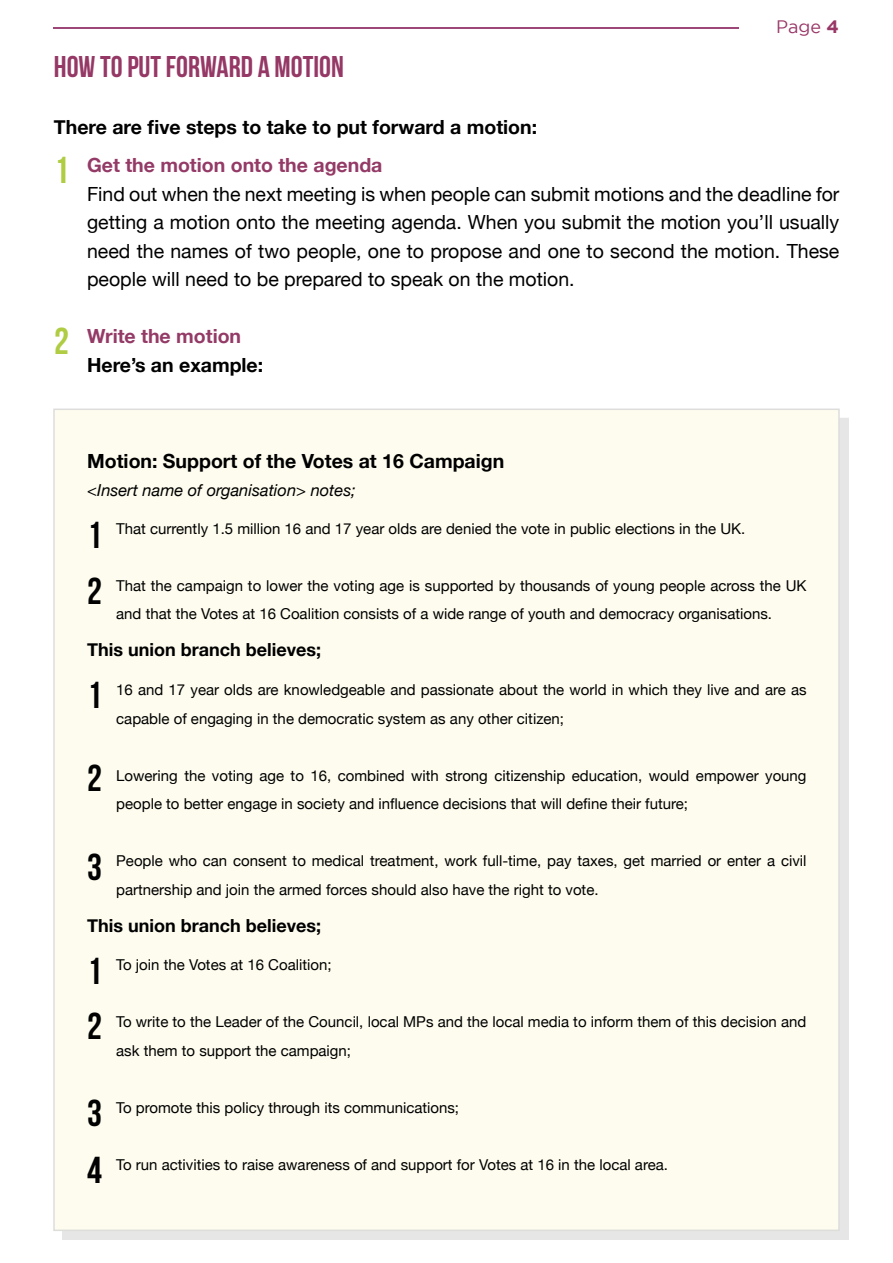
<style>
.page{position:relative;width:893px;height:1263px;background:#fff}
.page>*{position:absolute;margin:0;border:0;box-sizing:border-box;transform-origin:0 0}
.t1{font:37.5px/55.1px "Bebas Neue";color:#020203}
.t2{font:37.5px "Bebas Neue";color:#afcc43}
.t3{font:30px "Bebas Neue";color:#953865}
.t4{font:19.5px/28.5px "Helvetica Neue";color:#000;text-align:justify}
.t5{font:700 19.5px "Helvetica Neue";color:#000}
.t6{font:700 19.5px "Helvetica Neue";color:#943a66}
.t7{font:700 18px "Helvetica Neue";color:#000}
.t8{font:18px "Gotham";color:#993767}
.t9{font:italic 16.5px "Helvetica Neue";color:#000}
.t10{font:15px/28.5px "Helvetica Neue";color:#000}
.s1{font-weight:700}
</style>
<div class="page">
<hr style="left:54px;top:27px;width:685px;height:2px;background:#9d4779">
<div style="left:62px;top:417px;width:787px;height:823px;background:#e6e6e6"></div>
<div style="left:53px;top:409px;width:787px;height:822px;background:#fefcee;border:2px solid #dddddc"></div>
<h2 class="t3" style="left:54px;top:50px;width:291px">HOW TO PUT FORWARD A MOTION</h2>
<p class="t8" style="left:776px;top:17px;width:64px">Page <span class="s1">4</span></p>
<h3 class="t5" style="left:54px;top:111px;width:485px">There are five steps to take to put forward a motion:</h3>
<h1 class="t2" style="left:54px;top:150px;width:16px">1</h1>
<h3 class="t6" style="left:87px;top:150px;width:297px">Get the motion onto the agenda</h3>
<p class="t4" style="left:87px;top:181px;width:754px">Find out when the next meeting is when people can submit motions and the deadline for getting a motion onto the meeting agenda. When you submit the motion you’ll usually need the names of two people, one to propose and one to second the motion. These people will need to be prepared to speak on the motion.</p>
<h3 class="t6" style="left:87px;top:321px;width:156px">Write the motion</h3>
<h3 class="t5" style="left:87px;top:349px;width:178px">Here’s an example:</h3>
<h1 class="t2" style="left:54px;top:321px;width:16px">2</h1>
<h3 class="t5" style="left:87px;top:445px;width:419px">Motion: Support of the Votes at 16 Campaign</h3>
<p class="t9" style="left:87px;top:478px;width:270px">&lt;Insert name of organisation&gt; notes;</p>
<p class="t10" style="left:116px;top:515px;width:631px">That currently 1.5 million 16 and 17 year olds are denied the vote in public elections in the UK.</p>
<h1 class="t1" style="left:87px;top:507px;width:16px">1</h1>
<h1 class="t1" style="left:87px;top:563px;width:16px">2</h1>
<p class="t10" style="left:116px;top:572px;width:692px">That the campaign to lower the voting age is supported by thousands of young people across the UK and that the Votes at 16 Coalition consists of a wide range of youth and democracy organisations.</p>
<p class="t7" style="left:87px;top:636px;width:235px">This union branch believes;</p>
<h1 class="t1" style="left:87px;top:667px;width:16px">1</h1>
<h1 class="t1" style="left:87px;top:750px;width:16px">2</h1>
<p class="t10" style="left:116px;top:676px;width:692px">16 and 17 year olds are knowledgeable and passionate about the world in which they live and are as capable of engaging in the democratic system as any other citizen;</p>
<p class="t10" style="left:116px;top:762px;width:692px">Lowering the voting age to 16, combined with strong citizenship education, would empower young people to better engage in society and influence decisions that will define their future;</p>
<h1 class="t1" style="left:87px;top:839px;width:16px">3</h1>
<p class="t10" style="left:116px;top:847px;width:692px">People who can consent to medical treatment, work full-time, pay taxes, get married or enter a civil partnership and join the armed forces should also have the right to vote.</p>
<p class="t7" style="left:87px;top:911px;width:235px">This union branch believes;</p>
<p class="t10" style="left:116px;top:951px;width:217px">To join the Votes at 16 Coalition;</p>
<h1 class="t1" style="left:87px;top:943px;width:16px">1<br>2</h1>
<p class="t10" style="left:116px;top:1008px;width:692px">To write to the Leader of the Council, local MPs and the local media to inform them of this decision and ask them to support the campaign;</p>
<h1 class="t1" style="left:87px;top:1085px;width:16px;line-height:56.4px">3<br>4</h1>
<p class="t10" style="left:116px;top:1094px;width:344px">To promote this policy through its communications;</p>
<p class="t10" style="left:116px;top:1151px;width:553px">To run activities to raise awareness of and support for Votes at 16 in the local area.</p>
</div>
